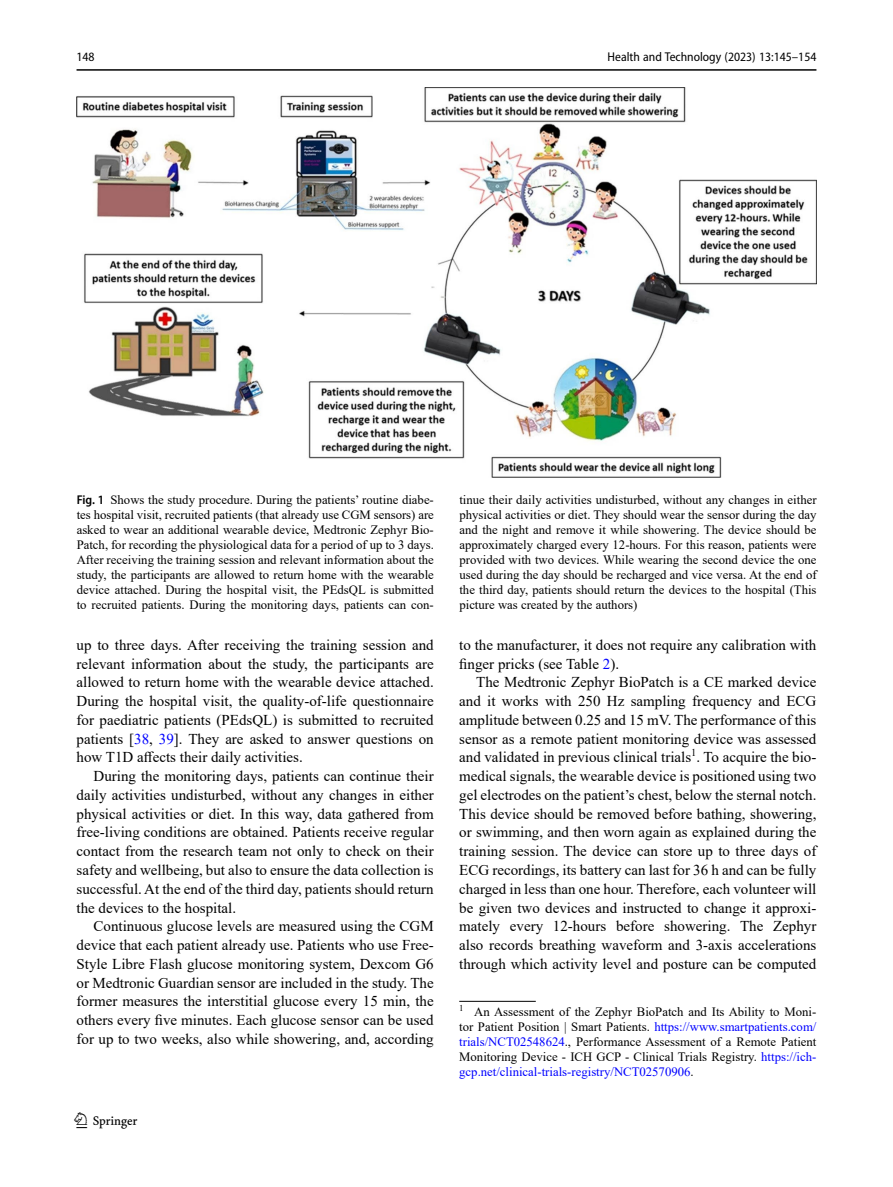
<style>
.page{position:relative;width:893px;height:1187px;background:#fff}
.page>*{position:absolute;margin:0;border:0;box-sizing:border-box;transform-origin:0 0}
.t1{font:22.5px "Springnew";color:#000}
.Body_Text_Indent{font:15px/18.8px "Times New Roman";color:#000;text-align:justify}
.Body_Text{font:15px/18.8px "Times New Roman";color:#000;text-align:justify}
.Figure_Caption{font:12.75px/15px "Times New Roman";color:#000;text-align:justify}
.Footnote{font:12.75px/15px "Times New Roman";color:#000;text-align:justify}
.t2{font:semi-condensed 12.75px "Myriad Pro";color:#000}
.s1{font-family:"Myriad Pro";font-weight:600;font-stretch:semi-condensed}
.s2{color:#00f}
</style>
<div class="page">
<hr style="left:77px;top:69px;width:739px;height:2px;background:#000">
<hr style="left:459px;top:1000px;width:77px;height:1px;background:#000">
<img style="left:77px;top:87px;width:740px;height:390px">
<p class="t2" style="left:77px;top:49px;width:20px">148</p>
<p class="t2" style="left:608px;top:49px;width:210px">Health and Technology (2023) 13:145–154</p>
<p class="Figure_Caption" style="left:77px;top:492px;width:359px"><span class="s1">Fig. 1</span> Shows the study procedure. During the patients’ routine diabe&shy;tes hospital visit, recruited patients (that already use CGM sensors) are asked to wear an additional wearable device, Medtronic Zephyr Bio-Patch, for recording the physiological data for a period of up to 3 days.<br>After receiving the training session and relevant information about the study, the participants are allowed to return home with the wearable device attached. During the hospital visit, the PEdsQL is submitted to recruited patients. During the monitoring days, patients can con-</p>
<p class="Figure_Caption" style="left:459px;top:492px;width:359px">tinue their daily activities undisturbed, without any changes in either physical activities or diet. They should wear the sensor during the day and the night and remove it while showering. The device should be approximately charged every 12-hours. For this reason, patients were provided with two devices. While wearing the second device the one used during the day should be recharged and vice versa. At the end of the third day, patients should return the devices to the hospital (This picture was created by the authors)</p>
<p class="Body_Text" style="left:77px;top:635px;width:359px">up to three days. After receiving the training session and relevant information about the study, the participants are allowed to return home with the wearable device attached.<br>During the hospital visit, the quality-of-life questionnaire for paediatric patients (PEdsQL) is submitted to recruited patients [<span class="s2">38</span>, <span class="s2">39</span>]. They are asked to answer questions on how T1D affects their daily activities.</p>
<p class="Body_Text_Indent" style="left:77px;top:766px;width:359px;text-indent:17px">During the monitoring days, patients can continue their daily activities undisturbed, without any changes in either physical activities or diet. In this way, data gathered from free-living conditions are obtained. Patients receive regular contact from the research team not only to check on their safety and wellbeing, but also to ensure the data collection is successful. At the end of the third day, patients should return the devices to the hospital.</p>
<p class="Body_Text_Indent" style="left:77px;top:916px;width:359px;text-indent:17px">Continuous glucose levels are measured using the CGM device that each patient already use. Patients who use Free-Style Libre Flash glucose monitoring system, Dexcom G6 or Medtronic Guardian sensor are included in the study. The former measures the interstitial glucose every 15 min, the others every five minutes. Each glucose sensor can be used for up to two weeks, also while showering, and, according</p>
<h1 class="t1" style="left:77px;top:1107px;width:63px">1 3</h1>
<p class="Body_Text_Indent" style="left:459px;top:635px;width:359px">to the manufacturer, it does not require any calibration with finger pricks (see Table <span class="s2">2</span>).</p>
<p class="Body_Text_Indent" style="left:459px;top:672px;width:359px;text-indent:17px">The Medtronic Zephyr BioPatch is a CE marked device and it works with 250 Hz sampling frequency and ECG amplitude between 0.25 and 15 mV. The performance of this sensor as a remote patient monitoring device was assessed and validated in previous clinical trials<sup>1</sup>. To acquire the bio&shy;medical signals, the wearable device is positioned using two gel electrodes on the patient’s chest, below the sternal notch.<br>This device should be removed before bathing, showering, or swimming, and then worn again as explained during the training session. The device can store up to three days of ECG recordings, its battery can last for 36 h and can be fully charged in less than one hour. Therefore, each volunteer will be given two devices and instructed to change it approxi&shy;mately every 12-hours before showering. The Zephyr also records breathing waveform and 3-axis accelerations through which activity level and posture can be computed</p>
<p class="Footnote" style="left:459px;top:1004px;width:359px"><sup>1</sup> An Assessment of the Zephyr BioPatch and Its Ability to Moni&shy;tor Patient Position | Smart Patients. <span class="s2">https://www.smartpatients.com/ trials/NCT02548624</span>., Performance Assessment of a Remote Patient Monitoring Device - ICH GCP - Clinical Trials Registry. <span class="s2">https://ich&shy;gcp.net/clinical-trials-registry/NCT02570906</span>.</p>
</div>
